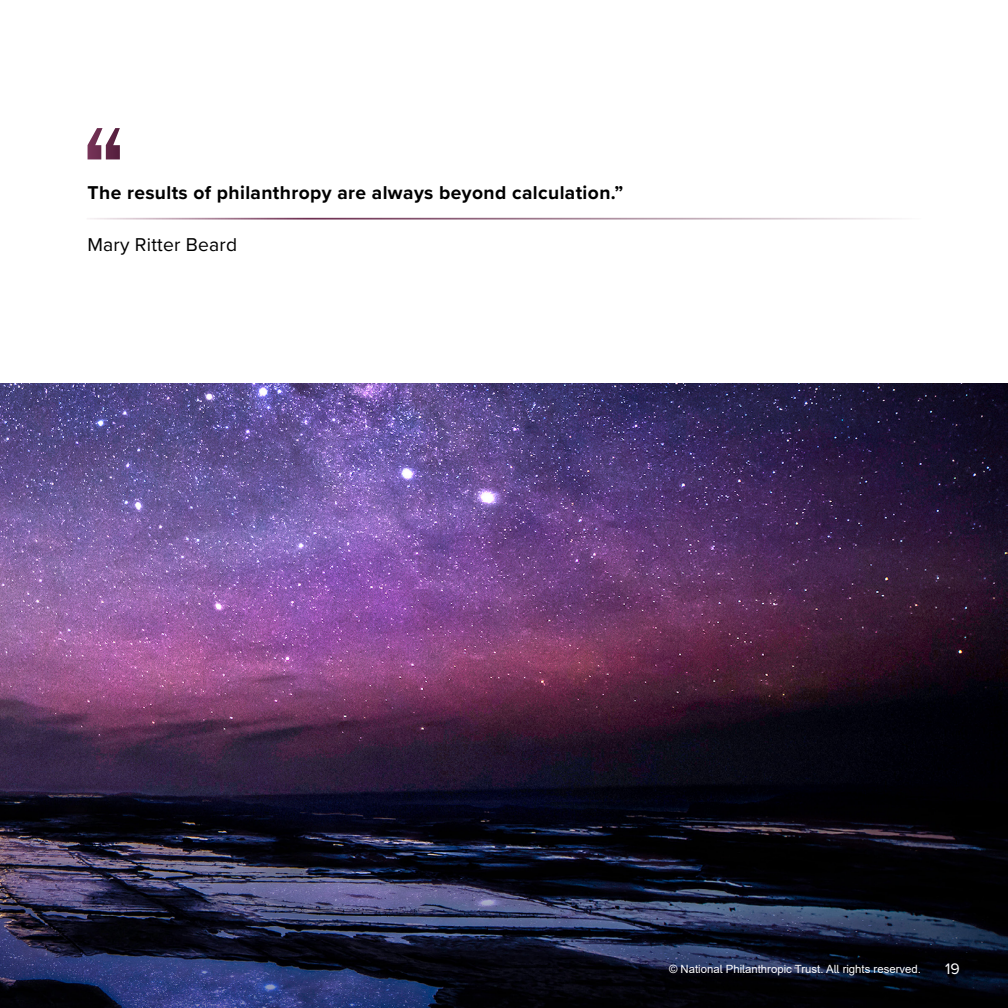
<style>
.page{position:relative;width:1008px;height:1008px;background:#fff}
.page>*{position:absolute;margin:0;border:0;box-sizing:border-box;transform-origin:0 0}
.t1{font:700 19.25px "Proxima Nova";letter-spacing:.02em;color:#000}
.t2{font:19.25px "Proxima Nova";letter-spacing:.01em;color:#000}
.t3{font:15.75px "Proxima Nova";color:#fff}
.t4{font:11.38px "Arial";color:#fff}
</style>
<div class="page">
<img style="left:0;top:383px;width:1008px;height:625px">
<svg style="left:88px;top:128px;width:32px;height:31px"></svg>
<p class="t1" style="left:88px;top:178px;width:537px">The results of philanthropy are always beyond calculation.”</p>
<p class="t2" style="left:88px;top:230px;width:151px">Mary Ritter Beard</p>
<p class="t4" style="left:669px;top:961px;width:254px">© National Philanthropic Trust. All rights reserved.</p>
<p class="t3" style="left:945px;top:957px;width:16px">19</p>
</div>
